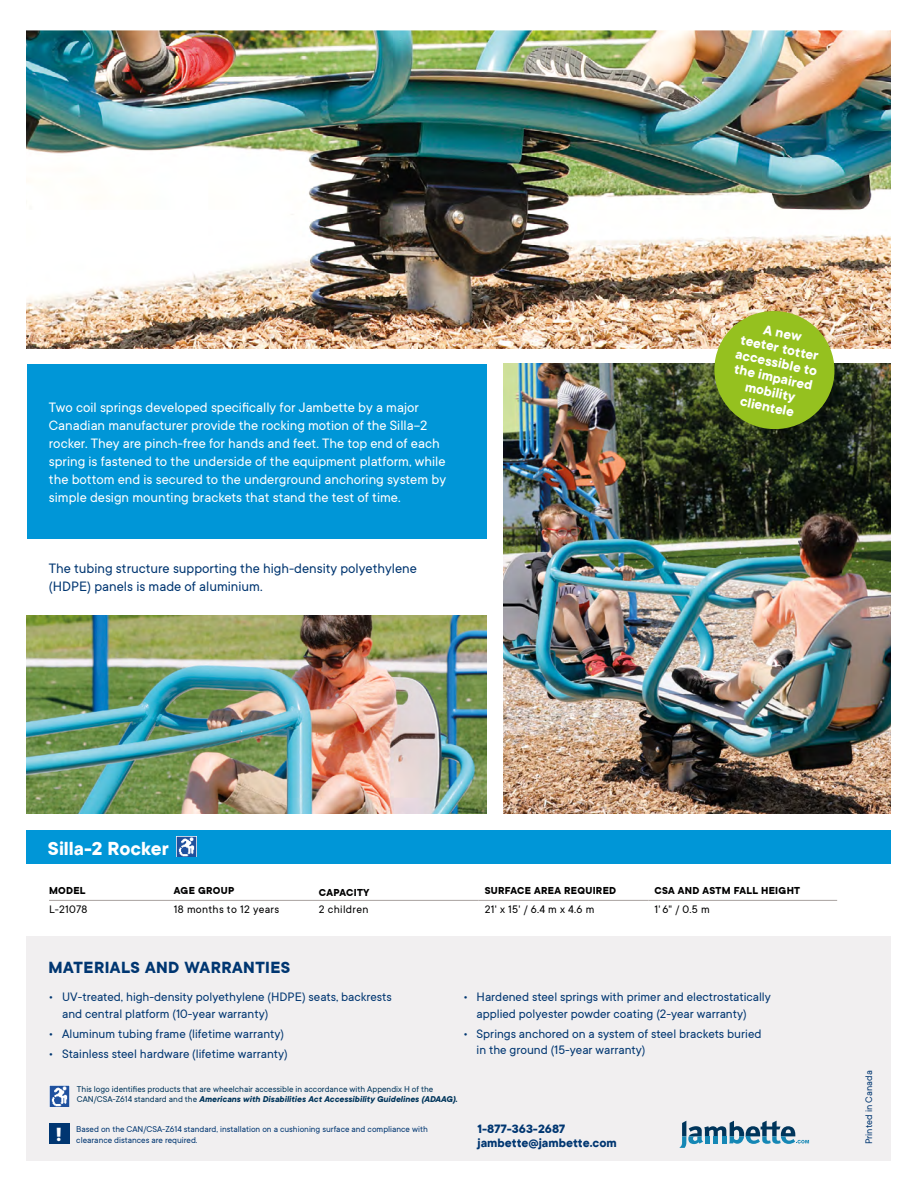
<style>
.page{position:relative;width:918px;height:1188px;background:#fff}
.page>*{position:absolute;margin:0;border:0;box-sizing:border-box;transform-origin:0 0}
.t1{font:700 21px "TT Commons";color:#fff}
.t2{font:800 21px "TT Commons";color:#fff}
.t3{font:700 18px "TT Commons";letter-spacing:.025em;color:#003671}
.t4{font:15px/18px "TT Commons";color:#fff}
.t5{font:15px/18px "TT Commons";color:#003671}
.t6{font:700 15px/15px "TT Commons";color:#fff;text-align:center}
.t7{font:13.5px/16.5px "TT Commons";color:#003671}
.t8{font:700 13.5px/13.5px "TT Commons";color:#003671}
.t9{font:12px "TT Commons";letter-spacing:.025em;color:#000}
.t10{font:700 11.25px "TT Commons";letter-spacing:.025em;color:#000}
.t11{font:10.5px "TT Commons";color:#003671}
.t12{font:9.3px/10.5px "TT Commons";color:#00355b}
.t13{font:9.3px/10.5px "TT Commons";color:#003671}
.s1{font-weight:700;font-style:italic}
</style>
<div class="page">
<img style="left:26px;top:30px;width:865px;height:1131px">
<img style="left:27px;top:615px;width:459px;height:198px">
<div style="left:27px;top:830px;width:864px;height:34px;background:#0096d7"></div>
<div style="left:27px;top:364px;width:459px;height:175px;background:#0096d7"></div>
<img style="left:504px;top:364px;width:387px;height:449px">
<hr style="left:174px;top:900px;width:139px;height:1px;background:#a8a29f">
<hr style="left:313px;top:900px;width:166px;height:1px;background:#a8a29f">
<hr style="left:479px;top:900px;width:169px;height:1px;background:#a8a29f">
<hr style="left:648px;top:900px;width:189px;height:1px;background:#a8a29f">
<hr style="left:49px;top:900px;width:125px;height:1px;background:#a8a29f">
<img style="left:49px;top:1086px;width:21px;height:20px">
<svg style="left:709px;top:305px;width:131px;height:130px;background:#8ea734"></svg>
<img style="left:177px;top:836px;width:20px;height:21px">
<p class="t4" style="left:49px;top:399px;width:399px">Two coil springs developed specifically for Jambette by a major Canadian manufacturer provide the rocking motion of the Silla-2 rocker. They are pinch-free for hands and feet. The top end of each spring is fastened to the underside of the equipment platform, while the bottom end is secured to the underground anchoring system by simple design mounting brackets that stand the test of time.</p>
<p class="t5" style="left:49px;top:560px;width:370px">The tubing structure supporting the high-density polyethylene (HDPE) panels is made of aluminium.</p>
<p class="t6" style="left:744px;top:317px;width:85px;rotate:12deg">A new<br>teeter totter accessible to the impaired mobility clientele</p>
<h1 class="t1" style="left:48px;top:835px;width:122px">Silla-2 Rocker</h1>
<p class="t10" style="left:49px;top:883px;width:38px">MODEL</p>
<p class="t10" style="left:174px;top:883px;width:62px">AGE GROUP</p>
<p class="t10" style="left:319px;top:885px;width:52px">CAPACITY</p>
<p class="t10" style="left:485px;top:883px;width:133px">SURFACE AREA REQUIRED</p>
<p class="t10" style="left:654px;top:883px;width:147px">CSA AND ASTM FALL HEIGHT</p>
<p class="t9" style="left:49px;top:903px;width:40px">L-21078</p>
<p class="t9" style="left:174px;top:903px;width:107px">18 months to 12 years</p>
<p class="t9" style="left:319px;top:903px;width:51px">2 children</p>
<p class="t9" style="left:485px;top:903px;width:111px">21' x 15' / 6.4 m x 4.6 m</p>
<p class="t9" style="left:654px;top:903px;width:57px">1' 6" / 0.5 m</p>
<h2 class="t3" style="left:49px;top:955px;width:243px">MATERIALS AND WARRANTIES</h2>
<p class="t7" style="left:62px;top:989px;width:331px;text-indent:-14px">• UV-treated, high-density polyethylene (HDPE) seats, backrests and central platform (10-year warranty)</p>
<p class="t7" style="left:49px;top:1025px;width:237px">• Aluminum tubing frame (lifetime warranty)</p>
<p class="t7" style="left:49px;top:1045px;width:241px">• Stainless steel hardware (lifetime warranty)</p>
<p class="t7" style="left:477px;top:989px;width:296px;text-indent:-14px">• Hardened steel springs with primer and electrostatically applied polyester powder coating (2-year warranty)</p>
<p class="t7" style="left:477px;top:1025px;width:286px;text-indent:-14px">• Springs anchored on a system of steel brackets buried in the ground (15-year warranty)</p>
<p class="t12" style="left:77px;top:1084px;width:382px">This logo identifies products that are wheelchair accessible in accordance with Appendix H of the<br>CAN/CSA-Z614 standard and the <span class="s1">Americans with Disabilities Act Accessibility Guidelines (ADAAG).</span></p>
<h1 class="t2" style="left:56px;top:1122px;width:8px">!</h1>
<p class="t13" style="left:76px;top:1124px;width:353px">Based on the CAN/CSA-Z614 standard, installation on a cushioning surface and compliance with clearance distances are required.</p>
<p class="t8" style="left:478px;top:1122px;width:141px">1-877-363-2687 jambette@jambette.com</p>
<p class="t11" style="left:863px;top:1144px;width:75px;rotate:-90deg">Printed in Canada</p>
</div>
